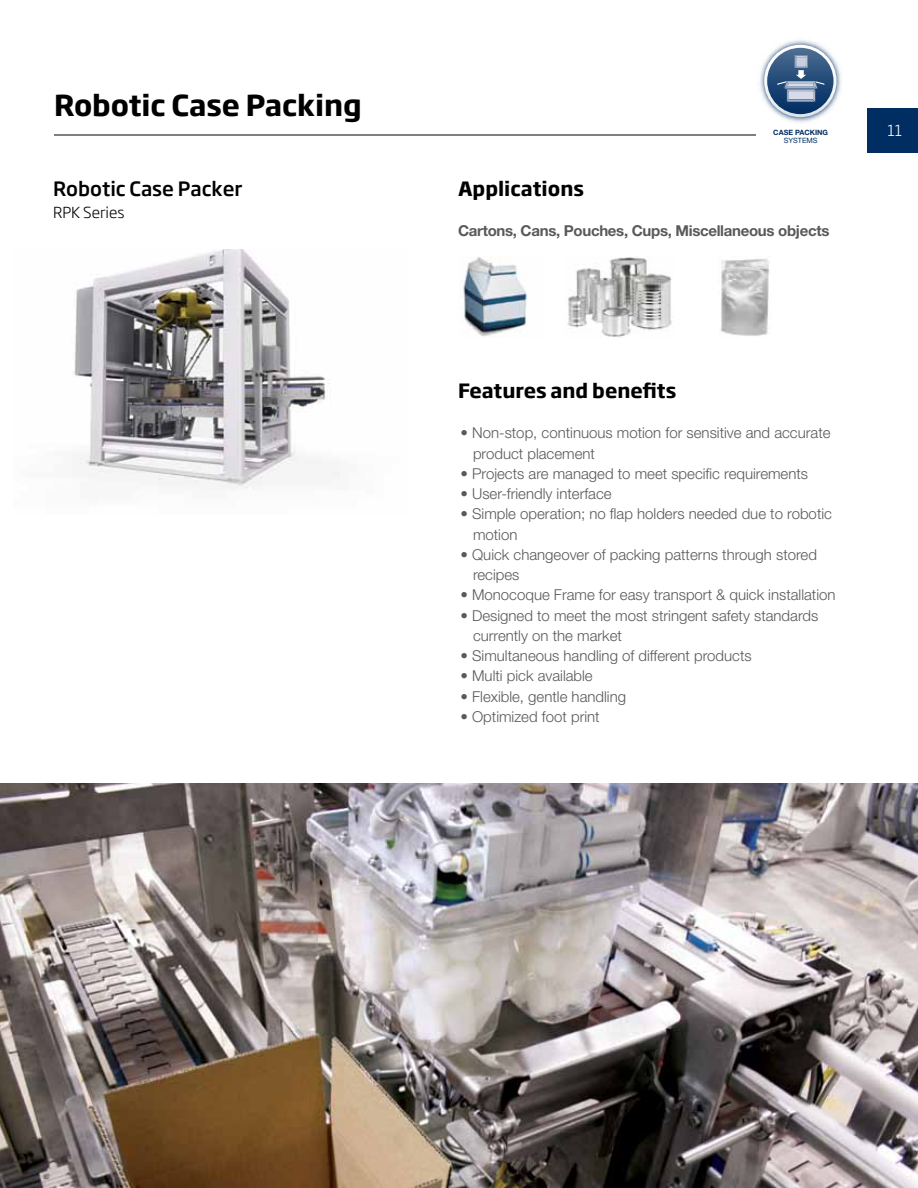
<style>
.page{position:relative;width:918px;height:1188px;background:#fff}
.page>*{position:absolute;margin:0;border:0;box-sizing:border-box;transform-origin:0 0}
.t1{font:700 28.5px "Soho Gothic Pro";color:#000}
.t2{font:700 19.5px "Soho Gothic Pro";color:#000}
.t3{font:500 19.5px "Soho Gothic Pro";color:#000}
.t4{font:300 15px/20.2px "Helvetica Neue LT Std";color:#58595b}
.t5{font:700 15px "Helvetica Neue LT Std";letter-spacing:-.02em;color:#58595b}
.t6{font:300 15px "Soho Gothic Pro";color:#000}
.t7{font:300 15px "Soho Gothic Pro";color:#fff}
.t8{font:700 7.2px "Helvetica Neue LT Std";color:#002d62}
.t9{font:7.2px "Helvetica Neue LT Std";color:#002d62}
</style>
<div class="page">
<div style="left:867px;top:108px;width:51px;height:45px;background:#002d62"></div>
<hr style="left:54px;top:135px;width:702px;height:1px;background:#000">
<img style="left:74px;top:250px;width:266px;height:240px">
<img style="left:759px;top:40px;width:83px;height:83px">
<svg style="left:764px;top:45px;width:73px;height:72px"></svg>
<div style="left:797px;top:58px;width:8px;height:8px;background:#c9cfe0"></div>
<img style="left:463px;top:257px;width:64px;height:80px">
<img style="left:567px;top:257px;width:105px;height:80px">
<img style="left:720px;top:258px;width:51px;height:78px">
<img style="left:0;top:783px;width:918px;height:405px">
<h1 class="t1" style="left:54px;top:82px;width:309px">Robotic Case Packing</h1>
<h2 class="t3" style="left:53px;top:173px;width:191px">Robotic Case Packer</h2>
<p class="t6" style="left:53px;top:201px;width:73px">RPK Series</p>
<p class="t8" style="left:773px;top:128px;width:56px">CASE PACKING</p>
<p class="t9" style="left:784px;top:137px;width:35px">SYSTEMS</p>
<h2 class="t2" style="left:458px;top:173px;width:127px">Applications</h2>
<p class="t5" style="left:458px;top:221px;width:373px">Cartons, Cans, Pouches, Cups, Miscellaneous objects</p>
<p class="t7" style="left:888px;top:118px;width:16px">11</p>
<h2 class="t2" style="left:458px;top:375px;width:220px">Features and benefits</h2>
<p class="t4" style="left:473px;top:423px;width:359px;text-indent:-13px">• Non-stop, continuous motion for sensitive and accurate product placement</p>
<p class="t4" style="left:461px;top:463px;width:349px">• Projects are managed to meet specific requirements</p>
<p class="t4" style="left:461px;top:483px;width:153px">• User-friendly interface</p>
<p class="t4" style="left:473px;top:504px;width:360px;text-indent:-13px">• Simple operation; no flap holders needed due to robotic motion</p>
<p class="t4" style="left:473px;top:544px;width:345px;text-indent:-13px">• Quick changeover of packing patterns through stored recipes</p>
<p class="t4" style="left:461px;top:585px;width:377px">• Monocoque Frame for easy transport &amp; quick installation</p>
<p class="t4" style="left:473px;top:605px;width:347px;text-indent:-13px">• Designed to meet the most stringent safety standards currently on the market</p>
<p class="t4" style="left:461px;top:645px;width:293px">• Simultaneous handling of different products</p>
<p class="t4" style="left:461px;top:666px;width:134px">• Multi pick available</p>
<p class="t4" style="left:461px;top:686px;width:167px">• Flexible, gentle handling</p>
<p class="t4" style="left:461px;top:706px;width:141px">• Optimized foot print</p>
</div>
